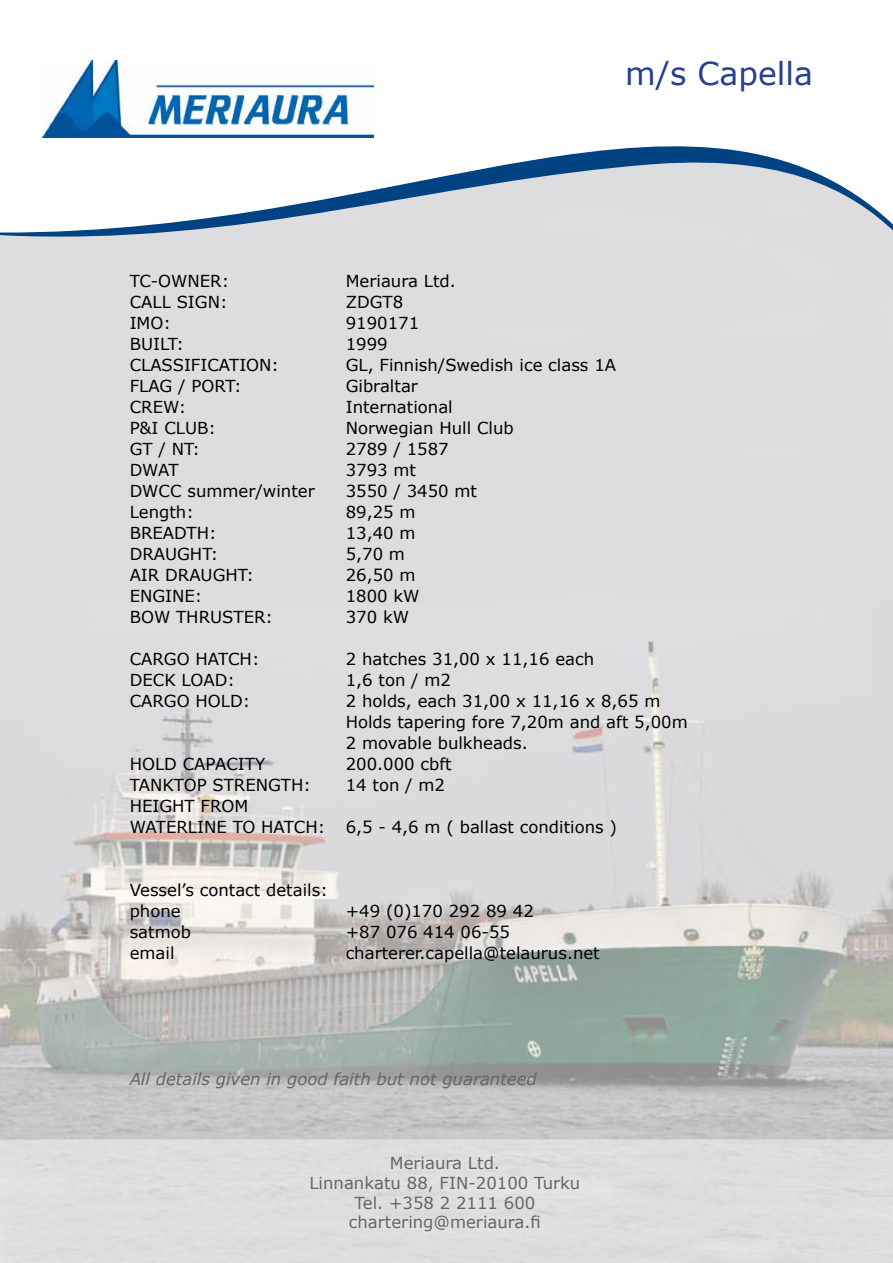
<style>
.page{position:relative;width:893px;height:1263px;background:#fff}
.page>*{position:absolute;margin:0;border:0;box-sizing:border-box;transform-origin:0 0}
.t1{font:31.5px "Verdana";color:#25408f}
.t2{font:16.5px/21px "Verdana";color:#000}
.t3{font:16.5px/19.8px "Verdana";color:#656669;text-align:center}
.t4{font:italic 16.5px "Verdana";color:#656669}
</style>
<div class="page">
<img style="left:0;top:247px;width:893px;height:892px">
<svg style="left:0;top:60px;width:893px;height:187px"></svg>
<img style="left:42px;top:61px;width:332px;height:76px">
<div style="left:0;top:1139px;width:893px;height:124px;background:#dedede"></div>
<h1 class="t1" style="left:625px;top:52px;width:189px">m/s Capella</h1>
<p class="t2" style="left:130px;top:270px;width:101px">TC-OWNER:</p>
<p class="t2" style="left:346px;top:270px;width:112px">Meriaura Ltd.</p>
<p class="t2" style="left:130px;top:291px;width:99px">CALL SIGN:</p>
<p class="t2" style="left:346px;top:291px;width:59px">ZDGT8</p>
<p class="t2" style="left:130px;top:312px;width:43px">IMO:</p>
<p class="t2" style="left:346px;top:312px;width:75px">9190171</p>
<p class="t2" style="left:130px;top:333px;width:56px">BUILT:</p>
<p class="t2" style="left:346px;top:333px;width:43px">1999</p>
<p class="t2" style="left:130px;top:354px;width:151px">CLASSIFICATION:</p>
<p class="t2" style="left:346px;top:354px;width:272px">GL, Finnish/Swedish ice class 1A</p>
<p class="t2" style="left:130px;top:375px;width:113px">FLAG / PORT:</p>
<p class="t2" style="left:346px;top:375px;width:74px">Gibraltar</p>
<p class="t2" style="left:130px;top:396px;width:58px">CREW:</p>
<p class="t2" style="left:346px;top:396px;width:109px">International</p>
<p class="t2" style="left:130px;top:417px;width:88px">P&amp;I CLUB:</p>
<p class="t2" style="left:346px;top:417px;width:170px">Norwegian Hull Club</p>
<p class="t2" style="left:130px;top:438px;width:72px">GT / NT:</p>
<p class="t2" style="left:346px;top:438px;width:105px">2789 / 1587</p>
<p class="t2" style="left:130px;top:459px;width:50px">DWAT</p>
<p class="t2" style="left:346px;top:459px;width:72px">3793 mt</p>
<p class="t2" style="left:130px;top:480px;width:187px">DWCC summer/winter</p>
<p class="t2" style="left:346px;top:480px;width:133px">3550 / 3450 mt</p>
<p class="t2" style="left:130px;top:501px;width:66px">Length:</p>
<p class="t2" style="left:346px;top:501px;width:71px">89,25 m</p>
<p class="t2" style="left:130px;top:522px;width:88px">BREADTH:</p>
<p class="t2" style="left:346px;top:522px;width:71px">13,40 m</p>
<p class="t2" style="left:130px;top:543px;width:90px">DRAUGHT:</p>
<p class="t2" style="left:346px;top:543px;width:61px">5,70 m</p>
<p class="t2" style="left:130px;top:564px;width:126px">AIR DRAUGHT:</p>
<p class="t2" style="left:346px;top:564px;width:71px">26,50 m</p>
<p class="t2" style="left:130px;top:585px;width:74px">ENGINE:</p>
<p class="t2" style="left:346px;top:585px;width:75px">1800 kW</p>
<p class="t2" style="left:130px;top:606px;width:145px">BOW THRUSTER:</p>
<p class="t2" style="left:346px;top:606px;width:65px">370 kW</p>
<p class="t2" style="left:130px;top:648px;width:131px">CARGO HATCH:</p>
<p class="t2" style="left:346px;top:648px;width:250px">2 hatches 31,00 x 11,16 each</p>
<p class="t2" style="left:130px;top:669px;width:107px">DECK LOAD:</p>
<p class="t2" style="left:346px;top:669px;width:107px">1,6 ton / m2</p>
<p class="t2" style="left:130px;top:690px;width:122px">CARGO HOLD:</p>
<p class="t2" style="left:346px;top:690px;width:344px">2 holds, each 31,00 x 11,16 x 8,65 m<br>Holds tapering fore 7,20m and aft 5,00m<br>2 movable bulkheads.</p>
<p class="t2" style="left:130px;top:753px;width:137px">HOLD CAPACITY</p>
<p class="t2" style="left:346px;top:753px;width:107px">200.000 cbft</p>
<p class="t2" style="left:130px;top:774px;width:183px">TANKTOP STRENGTH:</p>
<p class="t2" style="left:346px;top:774px;width:101px">14 ton / m2</p>
<p class="t2" style="left:130px;top:795px;width:489px">HEIGHT FROM<br>WATERLINE TO HATCH: 6,5 - 4,6 m ( ballast conditions )</p>
<p class="t2" style="left:130px;top:879px;width:200px">Vessel’s contact details: phone</p>
<p class="t2" style="left:346px;top:900px;width:190px">+49 (0)170 292 89 42</p>
<p class="t2" style="left:130px;top:921px;width:63px">satmob</p>
<p class="t2" style="left:346px;top:921px;width:166px">+87 076 414 06-55</p>
<p class="t2" style="left:130px;top:942px;width:46px">email</p>
<p class="t2" style="left:346px;top:942px;width:256px">charterer.capella@telaurus.net</p>
<p class="t4" style="left:130px;top:1067px;width:409px">All details given in good faith but not guaranteed</p>
<p class="t3" style="left:309px;top:1153px;width:272px">Meriaura Ltd.<br>Linnankatu 88, FIN-20100 Turku<br>Tel. +358 2 2111 600 chartering@meriaura.fi</p>
</div>
